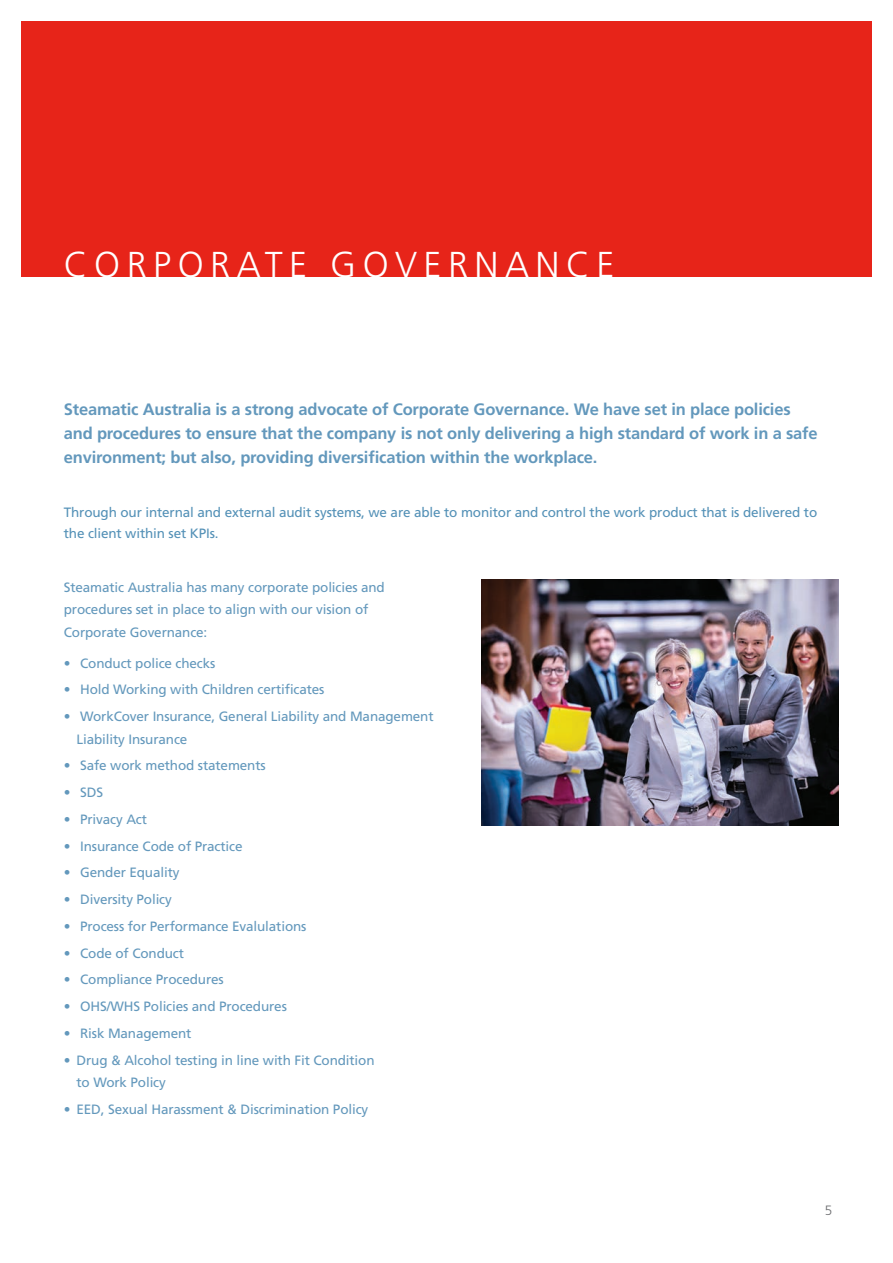
<style>
.page{position:relative;width:893px;height:1263px;background:#fff}
.page>*{position:absolute;margin:0;border:0;box-sizing:border-box;transform-origin:0 0}
.t1{font:300 36px "Frutiger CE";letter-spacing:.18em;color:#fff}
.t2{font:700 16.5px/24px "Frutiger CE";letter-spacing:-.01em;color:#6398bc}
.t3{font:13.5px/22.5px "Frutiger CE";letter-spacing:-.01em;color:#6398bc}
.t4{font:13.5px/21px "Frutiger CE";letter-spacing:-.01em;color:#5491b7}
.t5{font:300 13.5px "Frutiger";color:#6c6d70}
</style>
<div class="page">
<div style="left:21px;top:21px;width:851px;height:255px;background:#e72419"></div>
<img style="left:482px;top:579px;width:357px;height:247px">
<p class="t1" style="left:64px;top:243px;width:552px">CORPORATE GOVERNANCE</p>
<p class="t2" style="left:64px;top:397px;width:755px">Steamatic Australia is a strong advocate of Corporate Governance. We have set in place policies and procedures to ensure that the company is not only delivering a high standard of work in a safe environment; but also, providing diversification within the workplace.</p>
<p class="t4" style="left:64px;top:501px;width:755px">Through our internal and external audit systems, we are able to monitor and control the work product that is delivered to the client within set KPIs.</p>
<p class="t3" style="left:64px;top:576px;width:323px">Steamatic Australia has many corporate policies and procedures set in place to align with our vision of<br>Corporate Governance:</p>
<p class="t3" style="left:64px;top:652px;width:153px">• Conduct police checks</p>
<p class="t3" style="left:64px;top:678px;width:262px">• Hold Working with Children certificates</p>
<p class="t3" style="left:77px;top:705px;width:359px;text-indent:-13px">• WorkCover Insurance, General Liability and Management<br>Liability Insurance</p>
<p class="t3" style="left:64px;top:754px;width:203px">• Safe work method statements</p>
<p class="t3" style="left:64px;top:781px;width:41px">• SDS</p>
<p class="t3" style="left:64px;top:808px;width:85px">• Privacy Act</p>
<p class="t3" style="left:64px;top:835px;width:180px">• Insurance Code of Practice</p>
<p class="t3" style="left:64px;top:861px;width:117px">• Gender Equality</p>
<p class="t3" style="left:64px;top:888px;width:110px">• Diversity Policy</p>
<p class="t3" style="left:64px;top:915px;width:244px">• Process for Performance Evalulations</p>
<p class="t3" style="left:64px;top:942px;width:122px">• Code of Conduct</p>
<p class="t3" style="left:64px;top:968px;width:161px">• Compliance Procedures</p>
<p class="t3" style="left:64px;top:995px;width:225px">• OHS/WHS Policies and Procedures</p>
<p class="t3" style="left:64px;top:1022px;width:129px">• Risk Management</p>
<p class="t3" style="left:77px;top:1049px;width:300px;text-indent:-13px">• Drug &amp; Alcohol testing in line with Fit Condition to Work Policy</p>
<p class="t3" style="left:64px;top:1098px;width:306px">• EED, Sexual Harassment &amp; Discrimination Policy</p>
<p class="t5" style="left:825px;top:1202px;width:9px">5</p>
</div>
